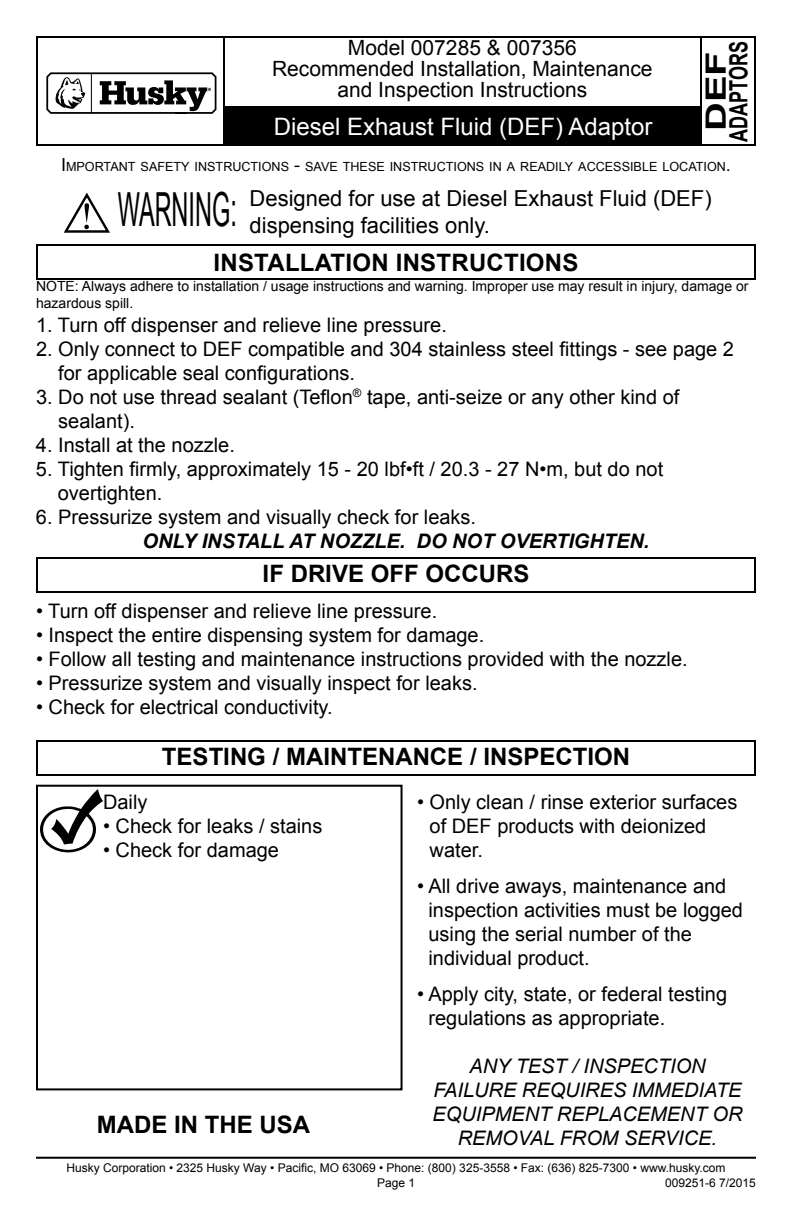
<style>
.page{position:relative;width:792px;height:1224px;background:#fff}
.page>*{position:absolute;margin:0;border:0;box-sizing:border-box;transform-origin:0 0}
.t1{font:700 28px "Arial";color:#000;scale:1.43 1}
.t2{font:700 25.2px "Arial";color:#000;scale:.71 1}
.t3{font:700 24px "Arial";color:#000}
.t4{font:24px "Arial";color:#fff}
.t5{font:22px/26.4px "Arial";color:#000}
.t6{font:21px/21px "Arial";color:#000;text-align:center}
.t7{font:20px/24px "Arial";color:#000}
.t8{font:italic 20px/24px "Arial";color:#000;text-align:center}
.t9{font:italic 700 20px "Arial";color:#000}
.t10{font:14px/16.8px "Arial";color:#000}
.t11{font:12.6px "Arial";color:#000}
.t12{font:12px/14.4px "Arial";color:#000;text-align:center}
.s1{font-size:18px}
.s2{font-size:47px}
</style>
<div class="page">
<div style="left:36px;top:785px;width:367px;height:305px;border:2px solid #000"></div>
<svg style="left:64px;top:193px;width:46px;height:40px"></svg>
<div style="left:36px;top:244px;width:720px;height:36px;border:2px solid #000"></div>
<hr style="left:36px;top:1157px;width:720px;height:2px;background:#000">
<div style="left:36px;top:557px;width:720px;height:36px;border:2px solid #000"></div>
<div style="left:36px;top:36px;width:720px;height:110px;border:2px solid #000"></div>
<hr style="left:223px;top:37px;width:2px;height:108px;background:#000">
<hr style="left:700px;top:36px;width:2px;height:110px;background:#000">
<div style="left:224px;top:107px;width:476px;height:37px;background:#000"></div>
<div style="left:36px;top:740px;width:720px;height:36px;border:2px solid #000"></div>
<svg style="left:40px;top:789px;width:63px;height:63px"></svg>
<svg style="left:46px;top:72px;width:171px;height:42px"></svg>
<p class="t6" style="left:272px;top:37px;width:382px">Model 007285 &amp; 007356<br>Recommended Installation, Maintenance and Inspection Instructions</p>
<p class="t4" style="left:274px;top:111px;width:380px">Diesel Exhaust Fluid (DEF) Adaptor</p>
<h1 class="t1" style="left:705px;top:131px;width:57px;rotate:-90deg">DEF</h1>
<p class="t2" style="left:729px;top:142px;width:143px;rotate:-90deg">ADAPTORS</p>
<p class="t11" style="left:61px;top:159px;width:671px"><span class="s1">I</span>MPORTANT SAFETY INSTRUCTIONS <span class="s1">-</span> SAVE THESE INSTRUCTIONS IN A READILY ACCESSIBLE LOCATION<span class="s1">.</span></p>
<p class="t5" style="left:250px;top:186px;width:464px;text-indent:-132px"><span class="s2">WARNING:</span> Designed for use at Diesel Exhaust Fluid (DEF) dispensing facilities only.</p>
<p class="t3" style="left:214px;top:254px;width:366px">INSTALLATION INSTRUCTIONS</p>
<p class="t10" style="left:36px;top:278px;width:714px">NOTE: Always adhere to installation / usage instructions and warning. Improper use may result in injury, damage or hazardous spill.</p>
<p class="t7" style="left:36px;top:313px;width:412px">1. Turn off dispenser and relieve line pressure.</p>
<p class="t7" style="left:58px;top:337px;width:677px;text-indent:-22px">2. Only connect to DEF compatible and 304 stainless steel fittings - see page 2 for applicable seal configurations.</p>
<p class="t7" style="left:58px;top:385px;width:623px;text-indent:-22px">3. Do not use thread sealant (Teflon<sup>®</sup> tape, anti-seize or any other kind of sealant).</p>
<p class="t7" style="left:36px;top:433px;width:200px">4. Install at the nozzle.</p>
<p class="t7" style="left:58px;top:457px;width:607px;text-indent:-22px">5. Tighten firmly, approximately 15 - 20 lbf•ft / 20.3 - 27 N•m, but do not overtighten.</p>
<p class="t7" style="left:36px;top:505px;width:442px">6. Pressurize system and visually check for leaks.</p>
<p class="t9" style="left:142px;top:530px;width:509px">ONLY INSTALL AT NOZZLE. DO NOT OVERTIGHTEN.</p>
<p class="t3" style="left:263px;top:565px;width:268px">IF DRIVE OFF OCCURS</p>
<p class="t7" style="left:36px;top:599px;width:403px">• Turn off dispenser and relieve line pressure.</p>
<p class="t7" style="left:36px;top:623px;width:450px">• Inspect the entire dispensing system for damage.</p>
<p class="t7" style="left:36px;top:647px;width:653px">• Follow all testing and maintenance instructions provided with the nozzle.</p>
<p class="t7" style="left:36px;top:671px;width:443px">• Pressurize system and visually inspect for leaks.</p>
<p class="t7" style="left:36px;top:695px;width:298px">• Check for electrical conductivity.</p>
<p class="t3" style="left:162px;top:748px;width:470px">TESTING / MAINTENANCE / INSPECTION</p>
<p class="t7" style="left:103px;top:792px;width:46px">Daily</p>
<p class="t7" style="left:103px;top:814px;width:221px">• Check for leaks / stains</p>
<p class="t7" style="left:103px;top:838px;width:177px">• Check for damage</p>
<p class="t3" style="left:97px;top:1116px;width:215px">MADE IN THE USA</p>
<p class="t7" style="left:430px;top:790px;width:309px;text-indent:-13px">• Only clean / rinse exterior surfaces of DEF products with deionized water.</p>
<p class="t7" style="left:428px;top:874px;width:316px;text-indent:-11px">• All drive aways, maintenance and inspection activities must be logged using the serial number of the individual product.</p>
<p class="t7" style="left:428px;top:982px;width:300px;text-indent:-11px">• Apply city, state, or federal testing regulations as appropriate.</p>
<p class="t8" style="left:433px;top:1054px;width:312px">ANY TEST / INSPECTION<br>FAILURE REQUIRES IMMEDIATE<br>EQUIPMENT REPLACEMENT OR<br>REMOVAL FROM SERVICE.</p>
<p class="t12" style="left:66px;top:1161px;width:661px">Husky Corporation • 2325 Husky Way • Pacific, MO 63069 • Phone: (800) 325-3558 • Fax: (636) 825-7300 • www.husky.com<br>Page 1</p>
<p class="t12" style="left:665px;top:1175px;width:92px">009251-6 7/2015</p>
</div>
